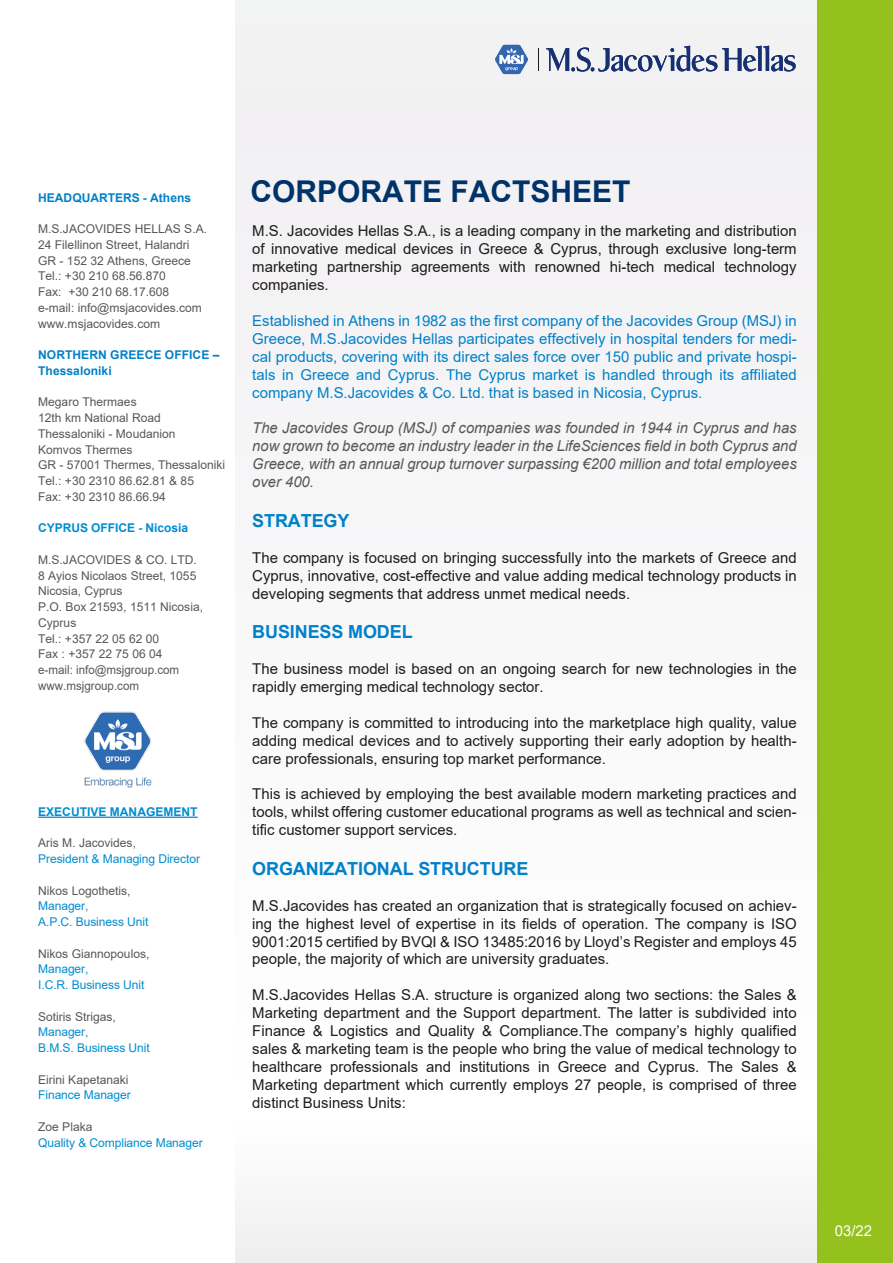
<style>
.page{position:relative;width:893px;height:1263px;background:#fff}
.page>*{position:absolute;margin:0;border:0;box-sizing:border-box;transform-origin:0 0}
.t1{font:700 30px "Arial";color:#00336a}
.t2{font:700 18px "Arial";letter-spacing:-.005em;color:#0081c9}
.t3{font:15px/18px "Arial";color:#1d1d1b;text-align:justify}
.t4{font:15px/18px "Arial";color:#0081c9;text-align:justify}
.t5{font:italic 15px/18px "Arial";color:#575756;text-align:justify}
.t6{font:15px "Arial";color:#fff}
.t7{font:12px/15.8px "Arial";color:#575756}
.t8{font:12px/15.8px "Arial";letter-spacing:-.005em;color:#008dcf}
.t9{font:700 12px/15.8px "Arial";letter-spacing:.005em;color:#0081c9}
.t10{font:700 12px "Arial";color:#008dcf}
</style>
<div class="page">
<div style="left:802px;top:0;width:90px;height:1263px;background:#95c11f"></div>
<div style="left:0;top:0;width:817px;height:1263px;background:#f8f7f8"></div>
<div style="left:0;top:0;width:234px;height:1263px;background:#fff"></div>
<svg style="left:495px;top:44px;width:33px;height:30px"></svg>
<svg style="left:538px;top:48px;width:1px;height:23px"></svg>
<svg style="left:546px;top:46px;width:250px;height:26px"></svg>
<img style="left:84px;top:711px;width:68px;height:77px">
<hr style="left:38px;top:817px;width:160px;height:1px;background:#008dcf">
<p class="t9" style="left:38px;top:190px;width:154px">HEADQUARTERS - Athens</p>
<p class="t7" style="left:38px;top:221px;width:170px">M.S.JACOVIDES HELLAS S.A.<br>24 Filellinon Street, Halandri<br>GR - 152 32 Athens, Greece<br>Τel.: +30 210 68.56.870<br>Fax: +30 210 68.17.608 e-mail: info@msjacovides.com www.msjacovides.com</p>
<p class="t9" style="left:38px;top:347px;width:183px">NORTHERN GREECE OFFICE –<br>Thessaloniki</p>
<p class="t7" style="left:38px;top:394px;width:188px">Megaro Thermaes<br>12th km National Road<br>Thessaloniki - Moudanion<br>Komvos Thermes<br>GR - 57001 Thermes, Thessaloniki<br>Tel.: +30 2310 86.62.81 &amp; 85<br>Fax: +30 2310 86.66.94</p>
<p class="t10" style="left:38px;top:520px;width:151px">CYPRUS OFFICE - Nicosia</p>
<p class="t7" style="left:38px;top:552px;width:166px">M.S.JACOVIDES &amp; CO. LTD.<br>8 Ayios Nicolaos Street, 1055<br>Nicosia, Cyprus<br>P.O. Box 21593, 1511 Nicosia,<br>Cyprus<br>Τel.: +357 22 05 62 00<br>Fax : +357 22 75 06 04<br>e-mail: info@msjgroup.com www.msjgroup.com</p>
<p class="t10" style="left:38px;top:804px;width:161px">EXECUTIVE MANAGEMENT</p>
<p class="t7" style="left:38px;top:835px;width:99px">Aris M. Jacovides,</p>
<p class="t8" style="left:38px;top:851px;width:163px">President &amp; Managing Director</p>
<p class="t7" style="left:38px;top:882px;width:94px">Nikos Logothetis,</p>
<p class="t8" style="left:38px;top:898px;width:112px">Manager,<br>A.P.C. Business Unit</p>
<p class="t7" style="left:38px;top:945px;width:113px">Nikos Giannopoulos,</p>
<p class="t8" style="left:38px;top:961px;width:108px">Manager,<br>I.C.R. Business Unit</p>
<p class="t7" style="left:38px;top:1008px;width:79px">Sotiris Strigas,</p>
<p class="t8" style="left:38px;top:1024px;width:113px">Manager,<br>B.M.S. Business Unit</p>
<p class="t7" style="left:38px;top:1071px;width:92px">Eirini Kapetanaki</p>
<p class="t8" style="left:38px;top:1087px;width:94px">Finance Manager</p>
<p class="t7" style="left:38px;top:1119px;width:56px">Zoe Plaka</p>
<p class="t8" style="left:38px;top:1134px;width:166px">Quality &amp; Compliance Manager</p>
<h1 class="t1" style="left:251px;top:172px;width:382px">CORPORATE FACTSHEET</h1>
<p class="t3" style="left:252px;top:222px;width:546px">M.S. Jacovides Hellas S.A., is a leading company in the marketing and distribution of innovative medical devices in Greece &amp; Cyprus, through exclusive long-term marketing partnership agreements with renowned hi-tech medical technology companies.</p>
<p class="t4" style="left:252px;top:312px;width:546px">Established in Athens in 1982 as the first company of the Jacovides Group (MSJ) in Greece, M.S.Jacovides Hellas participates effectively in hospital tenders for medi&shy;cal products, covering with its direct sales force over 150 public and private hospi&shy;tals in Greece and Cyprus. The Cyprus market is handled through its affiliated company M.S.Jacovides &amp; Co. Ltd. that is based in Nicosia, Cyprus.</p>
<p class="t5" style="left:252px;top:419px;width:546px">The Jacovides Group (MSJ) of companies was founded in 1944 in Cyprus and has now grown to become an industry leader in the LifeSciences field in both Cyprus and Greece, with an annual group turnover surpassing €200 million and total employees over 400.</p>
<p class="t2" style="left:252px;top:509px;width:99px">STRATEGY</p>
<p class="t3" style="left:252px;top:548px;width:546px">The company is focused on bringing successfully into the markets of Greece and Cyprus, innovative, cost-effective and value adding medical technology products in developing segments that address unmet medical needs.</p>
<p class="t2" style="left:252px;top:620px;width:162px">BUSINESS MODEL</p>
<p class="t3" style="left:252px;top:659px;width:546px">The business model is based on an ongoing search for new technologies in the rapidly emerging medical technology sector.</p>
<p class="t3" style="left:252px;top:713px;width:546px">The company is committed to introducing into the marketplace high quality, value adding medical devices and to actively supporting their early adoption by health&shy;care professionals, ensuring top market performance.</p>
<p class="t3" style="left:252px;top:785px;width:546px">This is achieved by employing the best available modern marketing practices and tools, whilst offering customer educational programs as well as technical and scien&shy;tific customer support services.</p>
<p class="t2" style="left:252px;top:857px;width:278px">ORGANIZATIONAL STRUCTURE</p>
<p class="t3" style="left:252px;top:896px;width:546px">M.S.Jacovides has created an organization that is strategically focused on achiev&shy;ing the highest level of expertise in its fields of operation. The company is ISO 9001:2015 certified by BVQI &amp; ISO 13485:2016 by Lloyd’s Register and employs 45 people, the majority of which are university graduates.</p>
<p class="t3" style="left:252px;top:986px;width:546px">M.S.Jacovides Hellas S.A. structure is organized along two sections: the Sales &amp; Marketing department and the Support department. The latter is subdivided into Finance &amp; Logistics and Quality &amp; Compliance.The company’s highly qualified sales &amp; marketing team is the people who bring the value of medical technology to healthcare professionals and institutions in Greece and Cyprus. The Sales &amp; Marketing department which currently employs 27 people, is comprised of three distinct Business Units:</p>
<p class="t6" style="left:835px;top:1220px;width:39px">03/22</p>
</div>
